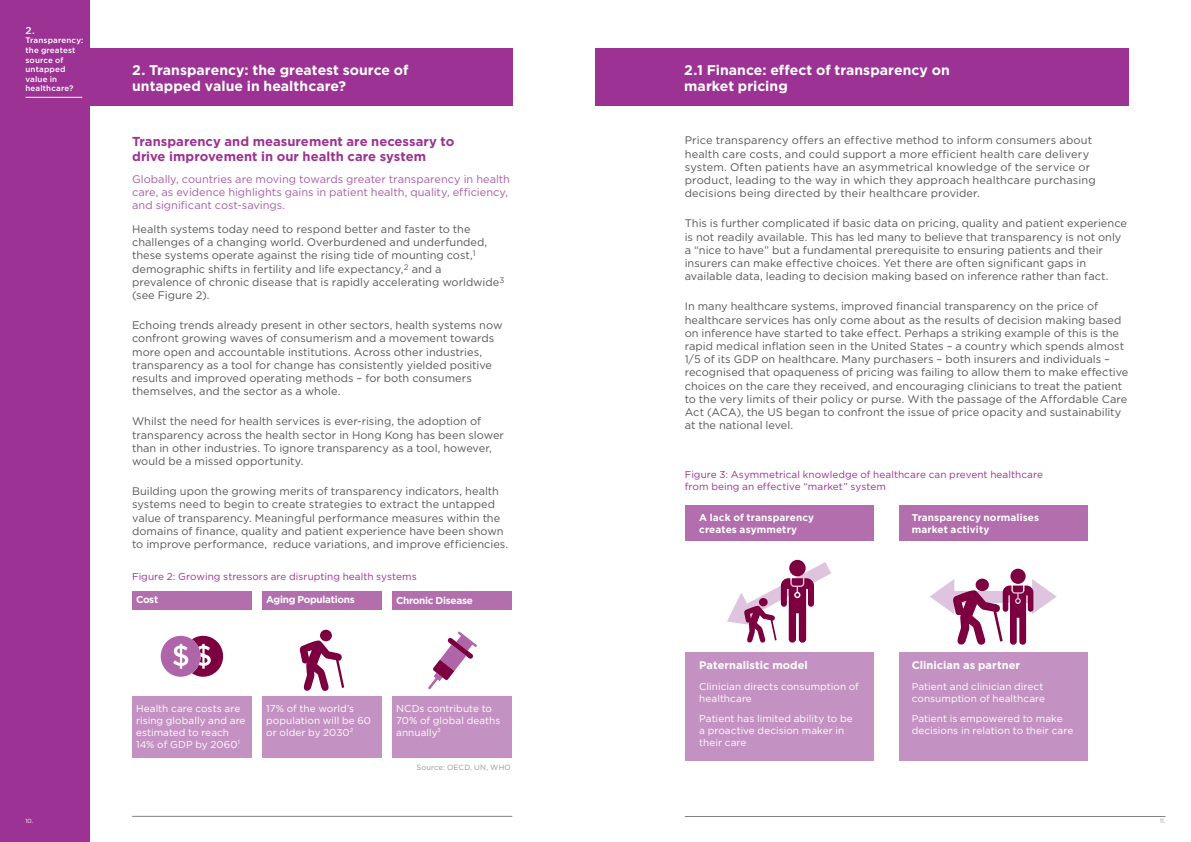
<style>
.page{position:relative;width:1191px;height:842px;background:#fff}
.page>*{position:absolute;margin:0;border:0;box-sizing:border-box;transform-origin:0 0}
.t1{font:700 14px/16.8px "Gotham";color:#fff}
.t2{font:700 13px/15.6px "Gotham";letter-spacing:.005em;color:#9c3293}
.t3{font:11px/13.2px "Gotham";color:#57585a}
.t4{font:11px/13.2px "Gotham";color:#ab5ca5}
.t5{font:700 11px "Gotham";letter-spacing:.005em;color:#fff}
.t6{font:10px/12px "Gotham";letter-spacing:.005em;color:#fff}
.t7{font:10px/12px "Gotham";letter-spacing:.005em;color:#9c3293}
.t8{font:700 10px/12px "Gotham";letter-spacing:.005em;color:#fff}
.t9{font:700 10px "Gotham";letter-spacing:-.03em;color:#fff}
.t10{font:500 10px "Gotham";color:#fff}
.t11{font:500 8px/9.6px "Gotham";letter-spacing:.02em;color:#fff}
.t12{font:7.5px "Gotham";letter-spacing:.02em;color:#939598}
.t13{font:6px "Gotham";color:#fff}
.t14{font:6px "Gotham";color:#939598}
</style>
<div class="page">
<hr style="left:685px;top:816px;width:480px;height:1px;background:#808285">
<hr style="left:132px;top:816px;width:380px;height:1px;background:#808285">
<div style="left:0;top:0;width:89px;height:842px;background:#9c3293"></div>
<div style="left:43px;top:49px;width:469px;height:57px;background:#9c3293"></div>
<div style="left:595px;top:49px;width:533px;height:57px;background:#9c3293"></div>
<hr style="left:26px;top:97px;width:56px;height:1px;background:#fff">
<div style="left:262px;top:696px;width:120px;height:61px;background:#c492c2"></div>
<div style="left:392px;top:696px;width:120px;height:61px;background:#c492c2"></div>
<svg style="left:428px;top:631px;width:49px;height:58px"></svg>
<div style="left:320px;top:630px;width:12px;height:11px;background:#7c0040;border-radius:50%"></div>
<svg style="left:299px;top:640px;width:45px;height:51px"></svg>
<div style="left:685px;top:505px;width:188px;height:36px;background:#b26ead"></div>
<div style="left:685px;top:652px;width:188px;height:109px;background:#c492c2"></div>
<div style="left:899px;top:652px;width:188px;height:109px;background:#c492c2"></div>
<div style="left:899px;top:505px;width:188px;height:36px;background:#b26ead"></div>
<div style="left:789px;top:560px;width:16px;height:16px;background:#7c0040;border-radius:50%"></div>
<svg style="left:727px;top:562px;width:104px;height:81px"></svg>
<div style="left:1010px;top:569px;width:15px;height:15px;background:#7c0040;border-radius:50%"></div>
<svg style="left:930px;top:579px;width:126px;height:66px"></svg>
<div style="left:262px;top:591px;width:120px;height:19px;background:#b26ead"></div>
<div style="left:392px;top:591px;width:120px;height:19px;background:#b26ead"></div>
<div style="left:132px;top:696px;width:120px;height:61px;background:#c492c2"></div>
<div style="left:161px;top:636px;width:40px;height:41px;background:#af65a9;border-radius:50%"></div>
<svg style="left:173px;top:636px;width:50px;height:41px"></svg>
<div style="left:132px;top:591px;width:120px;height:19px;background:#b26ead"></div>
<p class="t10" style="left:26px;top:25px;width:11px">2.</p>
<p class="t11" style="left:26px;top:36px;width:60px">Transparency: the greatest source of untapped value in healthcare?</p>
<p class="t1" style="left:132px;top:61px;width:278px">2. Transparency: the greatest source of untapped value in healthcare?</p>
<p class="t1" style="left:684px;top:61px;width:267px">2.1 Finance: effect of transparency on market pricing</p>
<p class="t2" style="left:132px;top:133px;width:324px">Transparency and measurement are necessary to drive improvement in our health care system</p>
<p class="t4" style="left:132px;top:172px;width:379px">Globally, countries are moving towards greater transparency in health care, as evidence highlights gains in patient health, quality, efficiency, and significant cost-savings.</p>
<p class="t3" style="left:132px;top:222px;width:374px">Health systems today need to respond better and faster to the challenges of a changing world. Overburdened and underfunded, these systems operate against the rising tide of mounting cost,<sup>1 </sup>demographic shifts in fertility and life expectancy,<sup>2</sup> and a<br>prevalence of chronic disease that is rapidly accelerating worldwide<sup>3 </sup>(see Figure 2).</p>
<p class="t3" style="left:132px;top:318px;width:372px">Echoing trends already present in other sectors, health systems now confront growing waves of consumerism and a movement towards more open and accountable institutions. Across other industries, transparency as a tool for change has consistently yielded positive results and improved operating methods – for both consumers themselves, and the sector as a whole.</p>
<p class="t3" style="left:132px;top:415px;width:373px">Whilst the need for health services is ever-rising, the adoption of transparency across the health sector in Hong Kong has been slower than in other industries. To ignore transparency as a tool, however, would be a missed opportunity.</p>
<p class="t3" style="left:132px;top:484px;width:378px">Building upon the growing merits of transparency indicators, health systems need to begin to create strategies to extract the untapped value of transparency. Meaningful performance measures within the domains of finance, quality and patient experience have been shown to improve performance, reduce variations, and improve efficiencies.</p>
<p class="t7" style="left:132px;top:571px;width:286px">Figure 2: Growing stressors are disrupting health systems</p>
<p class="t8" style="left:136px;top:593px;width:24px">Cost</p>
<p class="t9" style="left:266px;top:594px;width:90px">Aging Populations</p>
<p class="t9" style="left:396px;top:595px;width:78px">Chronic Disease</p>
<p class="t6" style="left:136px;top:702px;width:111px">Health care costs are rising globally and are estimated to reach<br>14% of GDP by 2060<sup>1</sup></p>
<p class="t6" style="left:266px;top:702px;width:106px">17% of the world’s population will be 60 or older by 2030<sup>2</sup></p>
<p class="t6" style="left:396px;top:702px;width:106px">NCDs contribute to<br>70% of global deaths annually<sup>3</sup></p>
<p class="t12" style="left:416px;top:763px;width:96px">Source: OECD, UN, WHO</p>
<p class="t3" style="left:685px;top:134px;width:412px">Price transparency offers an effective method to inform consumers about health care costs, and could support a more efficient health care delivery system. Often patients have an asymmetrical knowledge of the service or product, leading to the way in which they approach healthcare purchasing decisions being directed by their healthcare provider.</p>
<p class="t3" style="left:685px;top:217px;width:444px">This is further complicated if basic data on pricing, quality and patient experience is not readily available. This has led many to believe that transparency is not only a “nice to have” but a fundamental prerequisite to ensuring patients and their insurers can make effective choices. Yet there are often significant gaps in available data, leading to decision making based on inference rather than fact.</p>
<p class="t3" style="left:684px;top:300px;width:445px">In many healthcare systems, improved financial transparency on the price of healthcare services has only come about as the results of decision making based on inference have started to take effect. Perhaps a striking example of this is the rapid medical inflation seen in the United States – a country which spends almost 1/5 of its GDP on healthcare. Many purchasers – both insurers and individuals – recognised that opaqueness of pricing was failing to allow them to make effective choices on the care they received, and encouraging clinicians to treat the patient to the very limits of their policy or purse. With the passage of the Affordable Care Act (ACA), the US began to confront the issue of price opacity and sustainability at the national level.</p>
<p class="t7" style="left:685px;top:469px;width:360px">Figure 3: Asymmetrical knowledge of healthcare can prevent healthcare from being an effective “market” system</p>
<p class="t8" style="left:699px;top:511px;width:117px">A lack of transparency creates asymmetry</p>
<p class="t8" style="left:911px;top:511px;width:129px">Transparency normalises market activity</p>
<p class="t5" style="left:699px;top:659px;width:110px">Paternalistic model</p>
<p class="t6" style="left:699px;top:680px;width:161px">Clinician directs consumption of healthcare</p>
<p class="t6" style="left:699px;top:713px;width:155px">Patient has limited ability to be a proactive decision maker in their care</p>
<p class="t5" style="left:911px;top:659px;width:110px">Clinician as partner</p>
<p class="t6" style="left:911px;top:680px;width:135px">Patient and clinician direct consumption of healthcare</p>
<p class="t6" style="left:911px;top:713px;width:163px">Patient is empowered to make decisions in relation to their care</p>
<p class="t13" style="left:26px;top:817px;width:9px">10.</p>
<p class="t14" style="left:1159px;top:817px;width:7px">11.</p>
</div>
